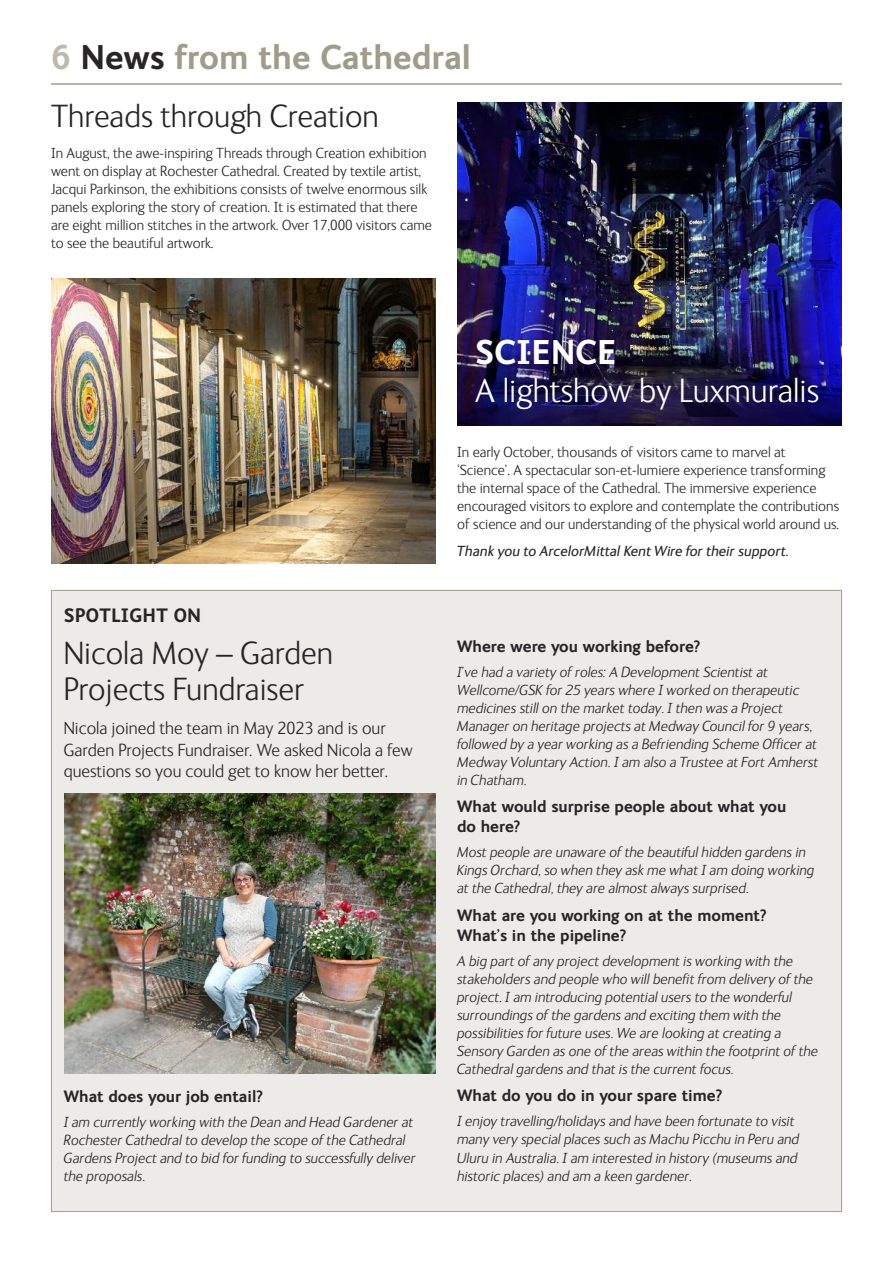
<style>
.page{position:relative;width:893px;height:1263px;background:#fff}
.page>*{position:absolute;margin:0;border:0;box-sizing:border-box;transform-origin:0 0}
.t1{font:300 34.5px "FS Ingrid";color:#fff}
.t2{font:700 34.5px "FS Ingrid";color:#a19c89}
.t3{font:700 34.5px "FS Ingrid";color:#fff}
.t4{font:300 33px/36.3px "FS Ingrid";color:#272526}
.t5{font:700 19.5px "FS Ingrid";letter-spacing:.01em;color:#272526}
.t6{font:300 18px/21.6px "FS Ingrid";color:#272526}
.t7{font:700 16.5px/19.8px "FS Ingrid";color:#272526}
.t8{font:italic 300 15px/18px "FS Ingrid";color:#272526}
.t9{font:300 15px/18px "FS Ingrid";color:#272526}
.t10{font:italic 15px "FS Ingrid";color:#272526}
.s1{color:#bdbaad}
.s2{color:#272526}
</style>
<div class="page">
<hr style="left:51px;top:83px;width:791px;height:2px;background:#a19c89">
<img style="left:51px;top:278px;width:385px;height:285px">
<img style="left:457px;top:102px;width:385px;height:324px">
<div style="left:52px;top:591px;width:789px;height:620px;background:#ecebe8"></div>
<img style="left:64px;top:794px;width:372px;height:279px">
<h1 class="t2" style="left:51px;top:34px;width:421px"><span class="s1">6</span> <span class="s2">News</span> from the Cathedral</h1>
<h2 class="t4" style="left:51px;top:96px;width:329px">Threads through Creation</h2>
<p class="t9" style="left:51px;top:143px;width:383px">In August, the awe-inspiring Threads through Creation exhibition went on display at Rochester Cathedral. Created by textile artist, Jacqui Parkinson, the exhibitions consists of twelve enormous silk panels exploring the story of creation. It is estimated that there are eight million stitches in the artwork. Over 17,000 visitors came to see the beautiful artwork.</p>
<h1 class="t3" style="left:475px;top:329px;width:143px">SCIENCE</h1>
<h1 class="t1" style="left:475px;top:369px;width:346px">A lightshow by Luxmuralis</h1>
<h3 class="t5" style="left:64px;top:602px;width:139px">SPOTLIGHT ON</h3>
<h2 class="t4" style="left:64px;top:634px;width:271px">Nicola Moy – Garden<br>Projects Fundraiser</h2>
<p class="t6" style="left:64px;top:716px;width:350px">Nicola joined the team in May 2023 and is our<br>Garden Projects Fundraiser. We asked Nicola a few questions so you could get to know her better.</p>
<p class="t7" style="left:64px;top:1086px;width:201px">What does your job entail?</p>
<p class="t8" style="left:64px;top:1112px;width:353px">I am currently working with the Dean and Head Gardener at Rochester Cathedral to develop the scope of the Cathedral Gardens Project and to bid for funding to successfully deliver the proposals.</p>
<p class="t9" style="left:457px;top:442px;width:384px">In early October, thousands of visitors came to marvel at ‘Science’. A spectacular son-et-lumiere experience transforming the internal space of the Cathedral. The immersive experience encouraged visitors to explore and contemplate the contributions of science and our understanding of the physical world around us.</p>
<p class="t10" style="left:457px;top:541px;width:333px">Thank you to ArcelorMittal Kent Wire for their support.</p>
<p class="t7" style="left:457px;top:635px;width:245px">Where were you working before?</p>
<p class="t8" style="left:457px;top:662px;width:362px">I’ve had a variety of roles: A Development Scientist at Wellcome/GSK for 25 years where I worked on therapeutic medicines still on the market today. I then was a Project Manager on heritage projects at Medway Council for 9 years, followed by a year working as a Befriending Scheme Officer at Medway Voluntary Action. I am also a Trustee at Fort Amherst in Chatham.</p>
<p class="t7" style="left:457px;top:796px;width:331px">What would surprise people about what you do here?</p>
<p class="t8" style="left:457px;top:842px;width:359px">Most people are unaware of the beautiful hidden gardens in<br>Kings Orchard, so when they ask me what I am doing working at the Cathedral, they are almost always surprised.</p>
<p class="t7" style="left:457px;top:905px;width:311px">What are you working on at the moment?<br>What’s in the pipeline?</p>
<p class="t8" style="left:457px;top:951px;width:362px">A big part of any project development is working with the stakeholders and people who will benefit from delivery of the project. I am introducing potential users to the wonderful surroundings of the gardens and exciting them with the possibilities for future uses. We are looking at creating a Sensory Garden as one of the areas within the footprint of the Cathedral gardens and that is the current focus.</p>
<p class="t7" style="left:457px;top:1085px;width:267px">What do you do in your spare time?</p>
<p class="t8" style="left:457px;top:1112px;width:344px">I enjoy travelling/holidays and have been fortunate to visit many very special places such as Machu Picchu in Peru and Uluru in Australia. I am interested in history (museums and historic places) and am a keen gardener.</p>
</div>
